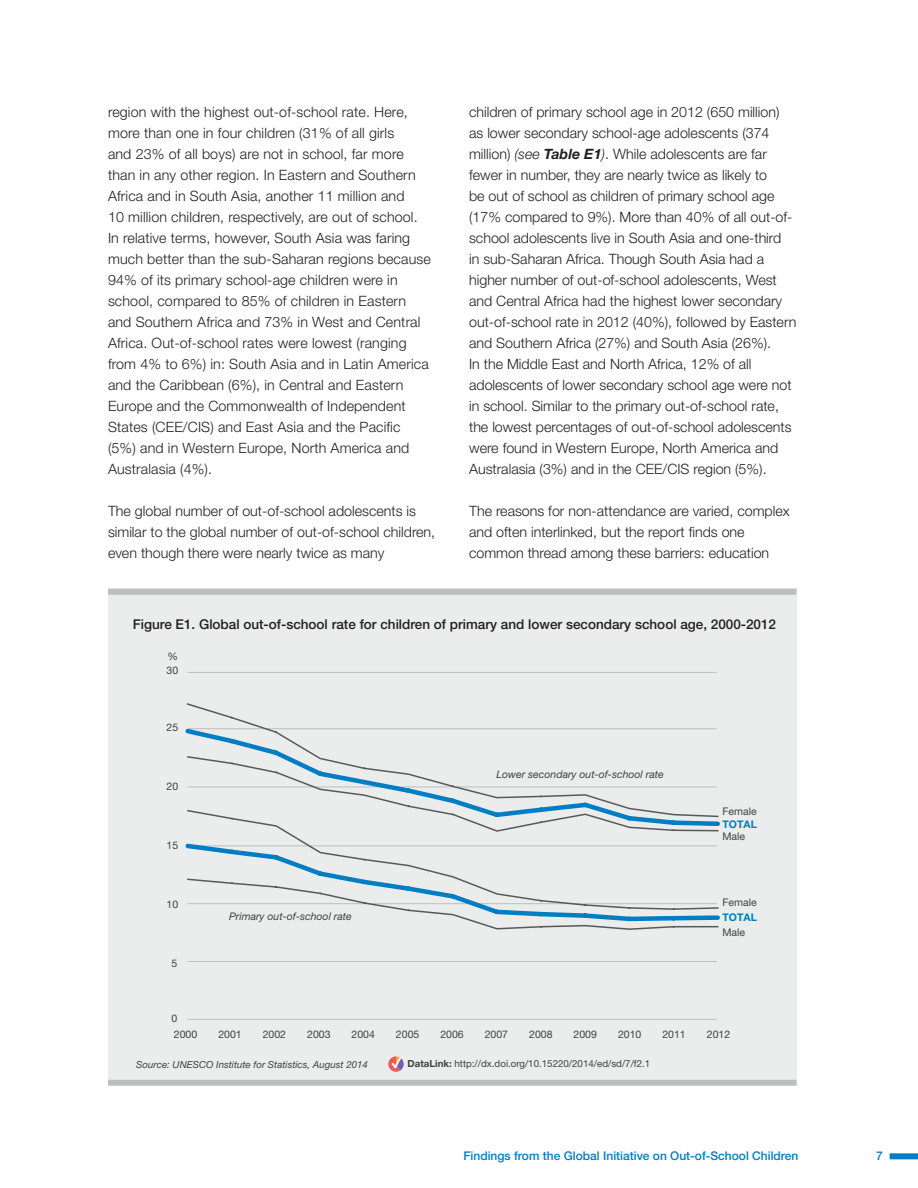
<style>
.page{position:relative;width:918px;height:1188px;background:#fff}
.page>*{position:absolute;margin:0;border:0;box-sizing:border-box;transform-origin:0 0}
.t1{font:300 14.25px/21px "Helvetica Neue LT Std";color:#231f20}
.t2{font:500 13.5px "Helvetica Neue LT Std";color:#231f20}
.t3{font:500 12px "Helvetica Neue LT Std";color:#007dc3}
.t4{font:10.5px "Helvetica Neue LT Std";color:#414142}
.t5{font:italic 10.5px "Helvetica Neue LT Std";color:#414142}
.t6{font:700 10.5px "Helvetica Neue LT Std";color:#007dc3}
.t7{font:9.75px "Helvetica Neue LT Std";color:#414142}
.t8{font:italic 9.75px "Helvetica Neue LT Std";color:#414142}
.s1{font-style:italic}
.s2{font-weight:700;font-style:italic}
.s3{font-weight:700}
</style>
<div class="page">
<div style="left:890px;top:1153px;width:28px;height:6px;background:#007dc3"></div>
<div style="left:108px;top:588px;width:689px;height:497px;background:#ebecec"></div>
<div style="left:108px;top:1080px;width:689px;height:6px;background:#bcbec0"></div>
<div style="left:108px;top:589px;width:689px;height:6px;background:#bcbec0"></div>
<hr style="left:188px;top:672px;width:529px;height:1px;background:#bcbec0">
<hr style="left:188px;top:961px;width:529px;height:1px;background:#bcbec0">
<hr style="left:188px;top:1019px;width:529px;height:1px;background:#bcbec0">
<svg style="left:185px;top:726px;width:535px;height:100px"></svg>
<svg style="left:186px;top:755px;width:533px;height:86px"></svg>
<svg style="left:185px;top:841px;width:535px;height:79px"></svg>
<svg style="left:186px;top:878px;width:533px;height:52px"></svg>
<svg style="left:388px;top:1056px;width:16px;height:16px"></svg>
<p class="t1" style="left:108px;top:101px;width:324px">region with the highest out-of-school rate. Here, more than one in four children (31% of all girls<br>and 23% of all boys) are not in school, far more than in any other region. In Eastern and Southern Africa and in South Asia, another 11 million and<br>10 million children, respectively, are out of school.<br>In relative terms, however, South Asia was faring much better than the sub-Saharan regions because 94% of its primary school-age children were in school, compared to 85% of children in Eastern and Southern Africa and 73% in West and Central Africa. Out-of-school rates were lowest (ranging from 4% to 6%) in: South Asia and in Latin America and the Caribbean (6%), in Central and Eastern Europe and the Commonwealth of Independent States (CEE/CIS) and East Asia and the Pacific (5%) and in Western Europe, North America and Australasia (4%).</p>
<p class="t1" style="left:108px;top:500px;width:329px">The global number of out-of-school adolescents is similar to the global number of out-of-school children, even though there were nearly twice as many</p>
<p class="t1" style="left:469px;top:101px;width:329px">children of primary school age in 2012 (650 million) as lower secondary school-age adolescents (374 million) <span class="s1">(see</span> <span class="s2">Table E1</span><span class="s1">)</span>. While adolescents are far fewer in number, they are nearly twice as likely to<br>be out of school as children of primary school age (17% compared to 9%). More than 40% of all out-of&shy;school adolescents live in South Asia and one-third<br>in sub-Saharan Africa. Though South Asia had a higher number of out-of-school adolescents, West and Central Africa had the highest lower secondary out-of-school rate in 2012 (40%), followed by Eastern and Southern Africa (27%) and South Asia (26%).<br>In the Middle East and North Africa, 12% of all adolescents of lower secondary school age were not in school. Similar to the primary out-of-school rate, the lowest percentages of out-of-school adolescents were found in Western Europe, North America and Australasia (3%) and in the CEE/CIS region (5%).</p>
<p class="t1" style="left:469px;top:500px;width:322px">The reasons for non-attendance are varied, complex and often interlinked, but the report finds one common thread among these barriers: education</p>
<p class="t2" style="left:138px;top:612px;width:644px">Figure 2.1 Global out-of-school rate for children of primary and lower secondary school age, 2000-2012</p>
<p class="t2" style="left:133px;top:616px;width:645px">Figure E1. Global out-of-school rate for children of primary and lower secondary school age, 2000-2012</p>
<p class="t4" style="left:167px;top:650px;width:12px">%</p>
<p class="t4" style="left:167px;top:664px;width:13px">30</p>
<p class="t4" style="left:167px;top:721px;width:13px">25</p>
<p class="t4" style="left:167px;top:780px;width:13px">20</p>
<p class="t4" style="left:167px;top:839px;width:13px">15</p>
<p class="t4" style="left:167px;top:898px;width:13px">10</p>
<p class="t4" style="left:172px;top:957px;width:7px">5</p>
<p class="t4" style="left:172px;top:1012px;width:7px">0</p>
<p class="t5" style="left:229px;top:910px;width:124px">Primary out-of-school rate</p>
<p class="t5" style="left:496px;top:768px;width:169px">Lower secondary out-of-school rate</p>
<p class="t4" style="left:722px;top:805px;width:36px">Female</p>
<p class="t6" style="left:722px;top:817px;width:36px">TOTAL</p>
<p class="t4" style="left:722px;top:830px;width:24px">Male</p>
<p class="t4" style="left:722px;top:896px;width:36px">Female</p>
<p class="t4" style="left:722px;top:926px;width:24px">Male</p>
<p class="t6" style="left:722px;top:911px;width:36px">TOTAL</p>
<p class="t4" style="left:174px;top:1028px;width:25px">2000</p>
<p class="t4" style="left:218px;top:1028px;width:25px">2001</p>
<p class="t4" style="left:263px;top:1028px;width:25px">2002</p>
<p class="t4" style="left:307px;top:1028px;width:25px">2003</p>
<p class="t4" style="left:352px;top:1028px;width:25px">2004</p>
<p class="t4" style="left:396px;top:1028px;width:25px">2005</p>
<p class="t4" style="left:440px;top:1028px;width:25px">2006</p>
<p class="t4" style="left:485px;top:1028px;width:25px">2007</p>
<p class="t4" style="left:529px;top:1028px;width:25px">2008</p>
<p class="t4" style="left:574px;top:1028px;width:25px">2009</p>
<p class="t4" style="left:618px;top:1028px;width:25px">2010</p>
<p class="t4" style="left:662px;top:1028px;width:25px">2011</p>
<p class="t4" style="left:707px;top:1028px;width:25px">2012</p>
<p class="t8" style="left:136px;top:1059px;width:233px">Source: UNESCO Institute for Statistics, August 2014</p>
<p class="t7" style="left:408px;top:1058px;width:244px"><span class="s3">DataLink:</span> http://dx.doi.org/10.15220/2014/ed/sd/7/f2.1</p>
<p class="t3" style="left:464px;top:1149px;width:337px">Findings from the Global Initiative on Out-of-School Children</p>
<p class="t3" style="left:876px;top:1149px;width:8px">7</p>
</div>
